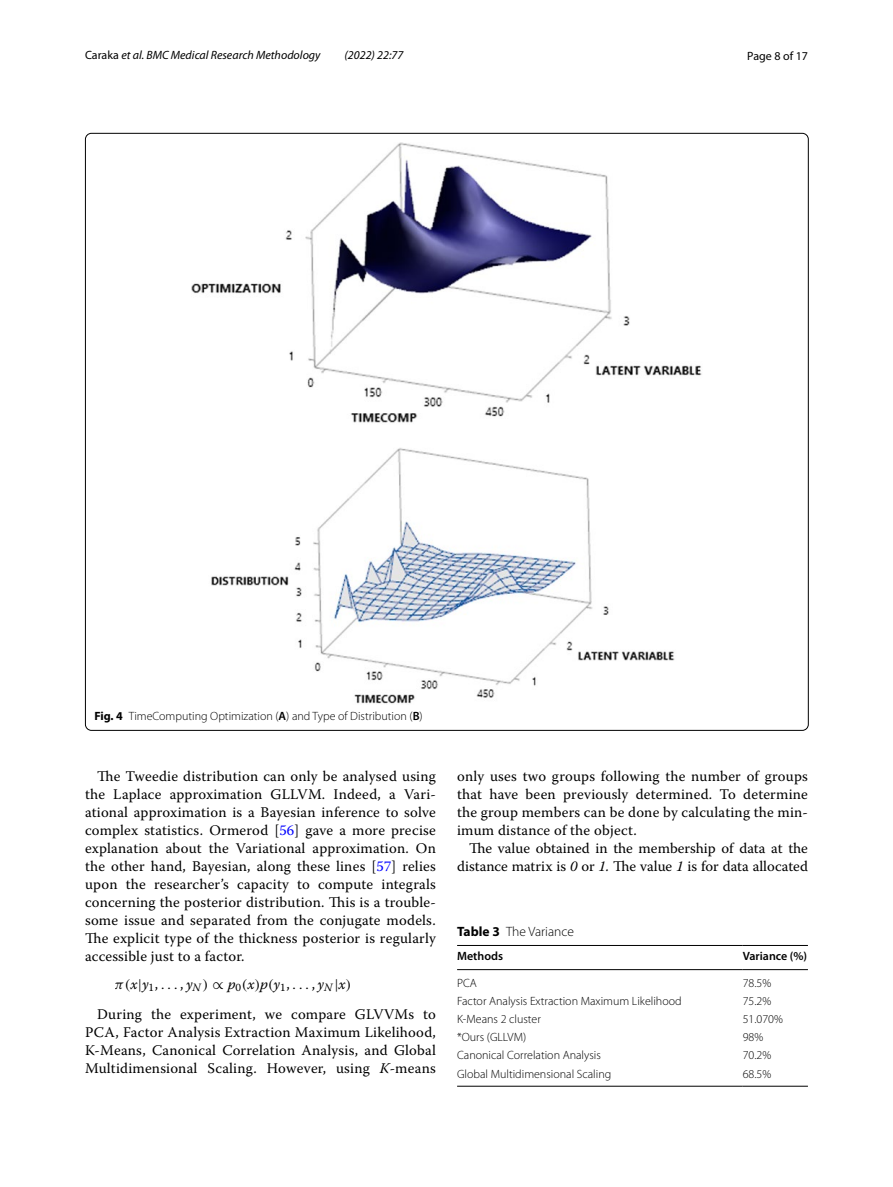
<style>
.page{position:relative;width:893px;height:1187px;background:#fff}
.page>*{position:absolute;margin:0;border:0;box-sizing:border-box;transform-origin:0 0}
.t1{font:14.7px/18px "Warnock Pro";letter-spacing:.015em;color:#000;text-align:justify}
.t2{font:14.7px "MTMI80";color:#000}
.t3{font:300 13.5px "Myriad Pro";color:#000}
.t4{font:300 12px "Myriad Pro";color:#000}
.t5{font:italic 12px "Myriad Pro";color:#000}
.t6{font:600 12px "Myriad Pro";color:#000}
.t7{font:12px "Myriad Pro";color:#000}
.s1{font-style:normal}
.s2{font-weight:700}
.s3{font-weight:600}
.s4{color:#00f}
.s5{font-family:"Warnock Pro It 57"}
.s6{font-family:"MTSYN44"}
.s7{font-family:"Warnock Pro Regular 45"}
.s8{font-family:"Warnock Pro It 15"}
</style>
<div class="page">
<img style="left:192px;top:142px;width:510px;height:562px">
<hr style="left:457px;top:945px;width:286px;height:1px;background:#000">
<hr style="left:457px;top:969px;width:286px;height:1px;background:#000">
<hr style="left:743px;top:945px;width:65px;height:1px;background:#000">
<hr style="left:743px;top:969px;width:65px;height:1px;background:#000">
<hr style="left:457px;top:1085px;width:286px;height:1px;background:#000">
<hr style="left:743px;top:1085px;width:65px;height:1px;background:#000">
<p class="t5" style="left:85px;top:48px;width:237px"><span class="s1">Caraka</span> et al. BMC Medical Research Methodology</p>
<p class="t5" style="left:345px;top:48px;width:60px">(2022) 22:77</p>
<p class="t7" style="left:747px;top:48px;width:62px">Page 8 of 17</p>
<p class="t4" style="left:94px;top:709px;width:330px"><span class="s2">Fig. 4</span> TimeComputing Optimization (<span class="s3">A</span>) and Type of Distribution (<span class="s3">B</span>)</p>
<p class="t1" style="left:85px;top:766px;width:352px;text-indent:12px">The Tweedie distribution can only be analysed using the Laplace approximation GLLVM. Indeed, a Vari&shy;ational approximation is a Bayesian inference to solve complex statistics. Ormerod [<span class="s4">56</span>] gave a more precise explanation about the Variational approximation. On the other hand, Bayesian, along these lines [<span class="s4">57</span>] relies upon the researcher’s capacity to compute integrals concerning the posterior distribution. This is a trouble&shy;some issue and separated from the conjugate models.<br>The explicit type of the thickness posterior is regularly accessible just to a factor.</p>
<p class="t2" style="left:115px;top:978px;width:238px">π(<span class="s5">x</span><span class="s6">|</span><span class="s5">y</span><sub>1</sub><span class="s7">,</span>...<span class="s7">,</span><span class="s5">y</span><sub>N</sub> ) <span class="s6">∝</span> <span class="s5">p</span><sub>0</sub>(<span class="s5">x</span>)<span class="s5">p</span>(<span class="s5">y</span><sub>1</sub><span class="s7">,</span>...<span class="s7">,</span><span class="s5">y</span><sub>N</sub> <span class="s6">|</span><span class="s5">x</span>)</p>
<p class="t1" style="left:85px;top:1005px;width:352px;text-indent:12px">During the experiment, we compare GLVVMs to PCA, Factor Analysis Extraction Maximum Likelihood, K-Means, Canonical Correlation Analysis, and Global Multidimensional Scaling. However, using <span class="s8">K</span>-means</p>
<p class="t1" style="left:457px;top:766px;width:352px">only uses two groups following the number of groups that have been previously determined. To determine the group members can be done by calculating the min&shy;imum distance of the object.</p>
<p class="t1" style="left:457px;top:838px;width:352px;text-align:right">The value obtained in the membership of data at the distance matrix is <span class="s8">0</span> or <span class="s8">1.</span> The value <span class="s8">1</span> is for data allocated</p>
<p class="t3" style="left:457px;top:923px;width:118px"><span class="s2">Table 3</span> The Variance</p>
<p class="t6" style="left:457px;top:948px;width:47px">Methods</p>
<p class="t6" style="left:743px;top:948px;width:66px">Variance (%)</p>
<p class="t4" style="left:457px;top:976px;width:21px">PCA</p>
<p class="t4" style="left:743px;top:976px;width:30px">78.5%</p>
<p class="t4" style="left:457px;top:994px;width:226px">Factor Analysis Extraction Maximum Likelihood</p>
<p class="t4" style="left:743px;top:994px;width:30px">75.2%</p>
<p class="t4" style="left:457px;top:1012px;width:85px">K-Means 2 cluster</p>
<p class="t4" style="left:743px;top:1012px;width:42px">51.070%</p>
<p class="t4" style="left:457px;top:1030px;width:71px">*Ours (GLLVM)</p>
<p class="t4" style="left:743px;top:1030px;width:22px">98%</p>
<p class="t4" style="left:457px;top:1048px;width:145px">Canonical Correlation Analysis</p>
<p class="t4" style="left:743px;top:1048px;width:30px">70.2%</p>
<p class="t4" style="left:457px;top:1066px;width:156px">Global Multidimensional Scaling</p>
<p class="t4" style="left:743px;top:1066px;width:30px">68.5%</p>
</div>
